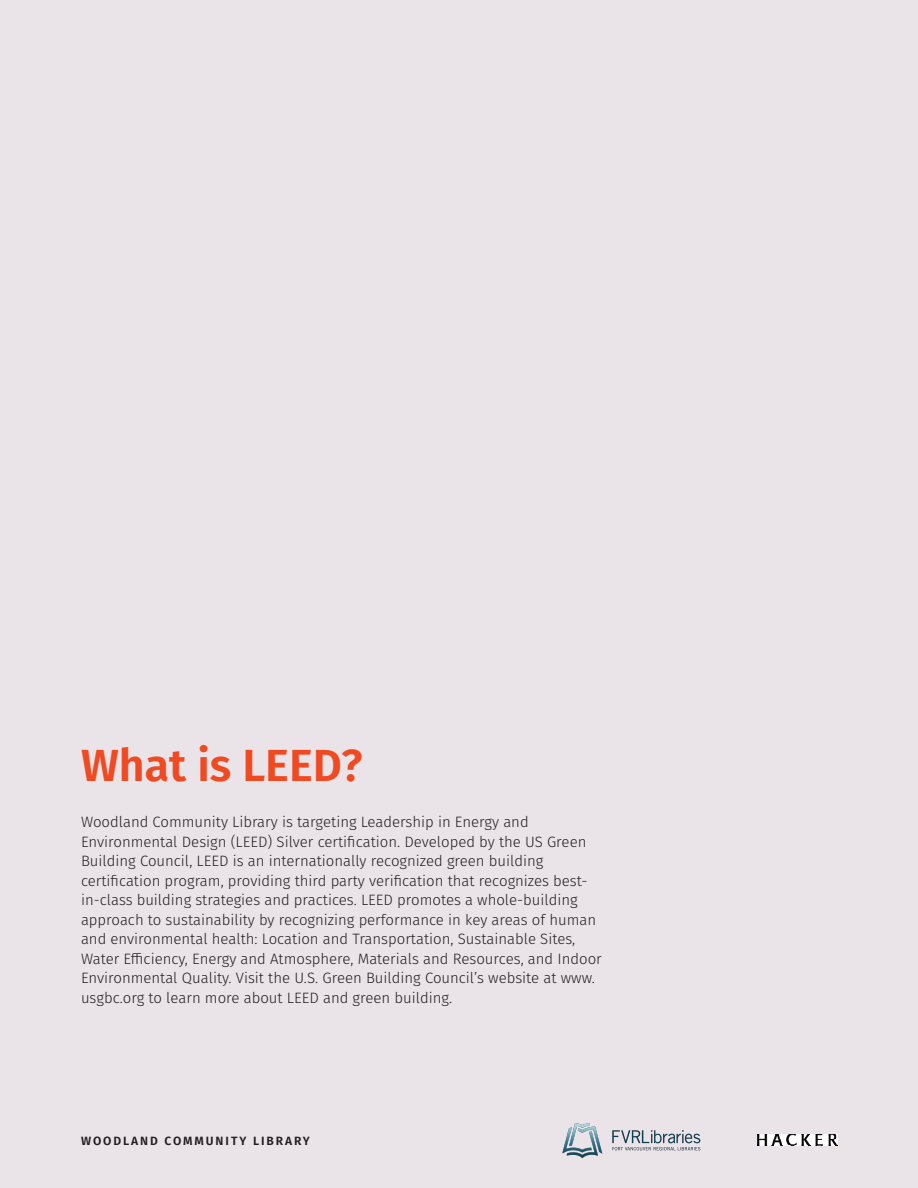
<style>
.page{position:relative;width:918px;height:1188px;background:#eae4e9}
.page>*{position:absolute;margin:0;border:0;box-sizing:border-box;transform-origin:0 0}
.Hacker_Presentation_Title_2{font:600 45px "Fira Sans";color:#f04a23}
.Hacker_Body{font:300 15px/19.5px "Fira Sans";color:#231f20}
.t1{font:600 12px "Fira Sans";letter-spacing:.16em;color:#231f20}
</style>
<div class="page">
<img style="left:757px;top:1134px;width:80px;height:12px">
<img style="left:562px;top:1123px;width:139px;height:36px">
<p class="Hacker_Presentation_Title_2" style="left:81px;top:728px;width:283px">What is LEED?</p>
<p class="Hacker_Body" style="left:81px;top:812px;width:522px">Woodland Community Library is targeting Leadership in Energy and Environmental Design (LEED) Silver certification. Developed by the US Green Building Council, LEED is an internationally recognized green building certification program, providing third party verification that recognizes best&shy;in-class building strategies and practices. LEED promotes a whole-building approach to sustainability by recognizing performance in key areas of human and environmental health: Location and Transportation, Sustainable Sites, Water Efficiency, Energy and Atmosphere, Materials and Resources, and Indoor Environmental Quality. Visit the U.S. Green Building Council’s website at www. usgbc.org to learn more about LEED and green building.</p>
<p class="t1" style="left:81px;top:1131px;width:230px">WOODLAND COMMUNITY LIBRARY</p>
</div>
